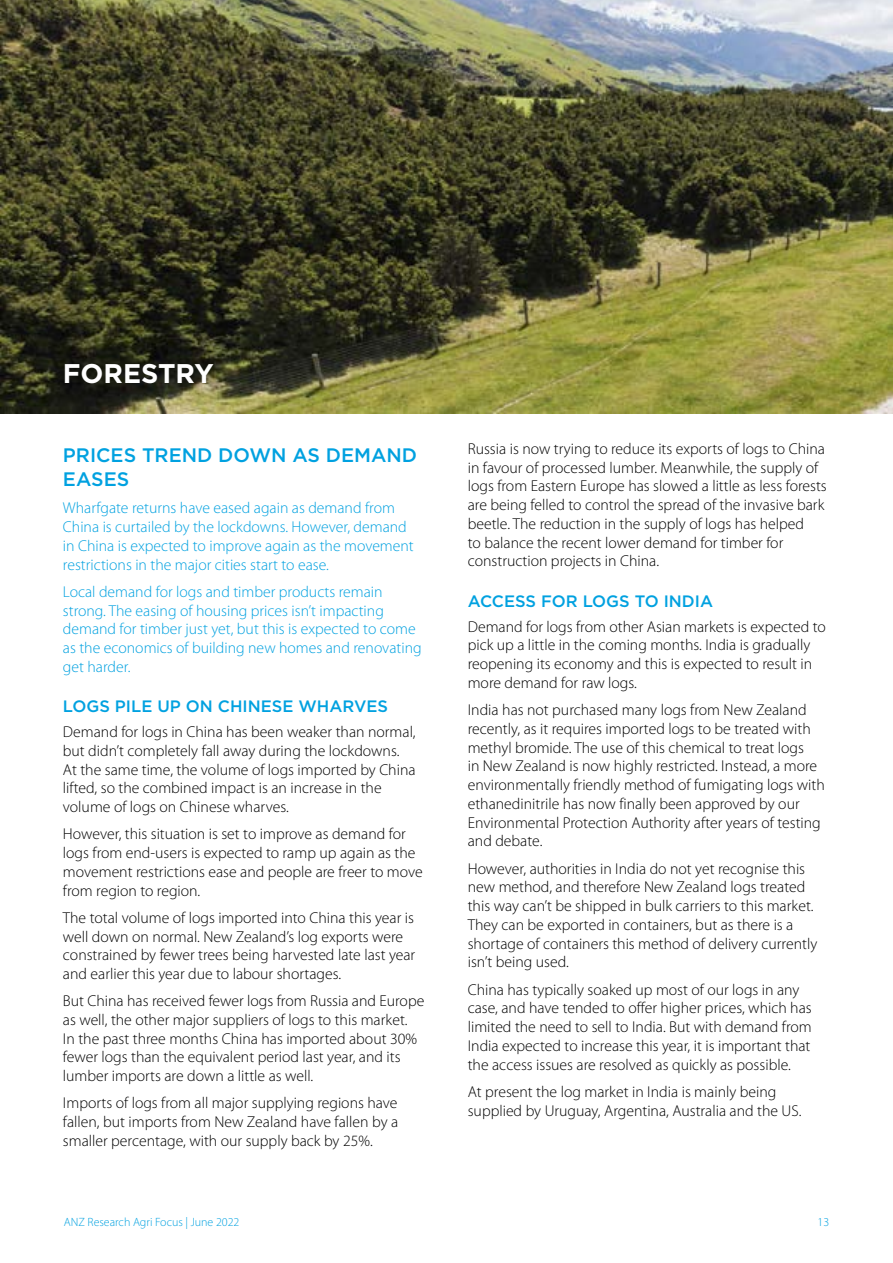
<style>
.page{position:relative;width:893px;height:1263px;background:#fff}
.page>*{position:absolute;margin:0;border:0;box-sizing:border-box;transform-origin:0 0}
.t1{font:700 27px "Gotham";color:#fff}
.t2{font:500 19.5px/24px "Gotham";color:#00a1e0}
.t3{font:500 16.5px "Gotham";color:#00a1e0}
.t4{font:300 15.75px/18.8px "Myriad Pro";color:#000}
.t5{font:300 15.75px/18.8px "Myriad Pro";color:#00a1e0}
.t6{font:300 12px "Myriad Pro";color:#00a1e0}
</style>
<div class="page">
<img style="left:0;top:0;width:893px;height:413px">
<h1 class="t1" style="left:63px;top:356px;width:152px">FORESTRY</h1>
<p class="t2" style="left:63px;top:443px;width:356px">PRICES TREND DOWN AS DEMAND<br>EASES</p>
<p class="t5" style="left:63px;top:499px;width:352px">Wharfgate returns have eased again as demand from China is curtailed by the lockdowns. However, demand in China is expected to improve again as the movement restrictions in the major cities start to ease.</p>
<p class="t5" style="left:63px;top:582px;width:360px">Local demand for logs and timber products remain strong. The easing of housing prices isn’t impacting demand for timber just yet, but this is expected to come as the economics of building new homes and renovating get harder.</p>
<p class="t3" style="left:63px;top:695px;width:327px">LOGS PILE UP ON CHINESE WHARVES</p>
<p class="t4" style="left:63px;top:722px;width:354px">Demand for logs in China has been weaker than normal, but didn’t completely fall away during the lockdowns.<br>At the same time, the volume of logs imported by China lifted, so the combined impact is an increase in the volume of logs on Chinese wharves.</p>
<p class="t4" style="left:63px;top:824px;width:361px">However, this situation is set to improve as demand for logs from end-users is expected to ramp up again as the movement restrictions ease and people are freer to move from region to region.</p>
<p class="t4" style="left:63px;top:908px;width:354px">The total volume of logs imported into China this year is well down on normal. New Zealand’s log exports were constrained by fewer trees being harvested late last year and earlier this year due to labour shortages.</p>
<p class="t4" style="left:63px;top:991px;width:363px">But China has received fewer logs from Russia and Europe as well, the other major suppliers of logs to this market.<br>In the past three months China has imported about 30% fewer logs than the equivalent period last year, and its lumber imports are down a little as well.</p>
<p class="t4" style="left:63px;top:1094px;width:337px;text-align:justify">Imports of logs from all major supplying regions have fallen, but imports from New Zealand have fallen by a smaller percentage, with our supply back by 25%.</p>
<p class="t4" style="left:468px;top:439px;width:361px">Russia is now trying to reduce its exports of logs to China in favour of processed lumber. Meanwhile, the supply of logs from Eastern Europe has slowed a little as less forests are being felled to control the spread of the invasive bark beetle. The reduction in the supply of logs has helped<br>to balance the recent lower demand for timber for construction projects in China.</p>
<p class="t3" style="left:468px;top:590px;width:247px">ACCESS FOR LOGS TO INDIA</p>
<p class="t4" style="left:468px;top:617px;width:360px">Demand for logs from other Asian markets is expected to pick up a little in the coming months. India is gradually reopening its economy and this is expected to result in more demand for raw logs.</p>
<p class="t4" style="left:468px;top:700px;width:359px">India has not purchased many logs from New Zealand recently, as it requires imported logs to be treated with methyl bromide. The use of this chemical to treat logs<br>in New Zealand is now highly restricted. Instead, a more environmentally friendly method of fumigating logs with ethanedinitrile has now finally been approved by our Environmental Protection Authority after years of testing and debate.</p>
<p class="t4" style="left:468px;top:859px;width:351px">However, authorities in India do not yet recognise this new method, and therefore New Zealand logs treated this way can’t be shipped in bulk carriers to this market.<br>They can be exported in containers, but as there is a shortage of containers this method of delivery currently isn’t being used.</p>
<p class="t4" style="left:468px;top:980px;width:346px">China has typically soaked up most of our logs in any case, and have tended to offer higher prices, which has limited the need to sell to India. But with demand from India expected to increase this year, it is important that the access issues are resolved as quickly as possible.</p>
<p class="t4" style="left:468px;top:1082px;width:335px">At present the log market in India is mainly being supplied by Uruguay, Argentina, Australia and the US.</p>
<p class="t6" style="left:64px;top:1215px;width:177px">ANZ Research Agri Focus | June 2022</p>
<p class="t6" style="left:817px;top:1215px;width:13px">13</p>
</div>
